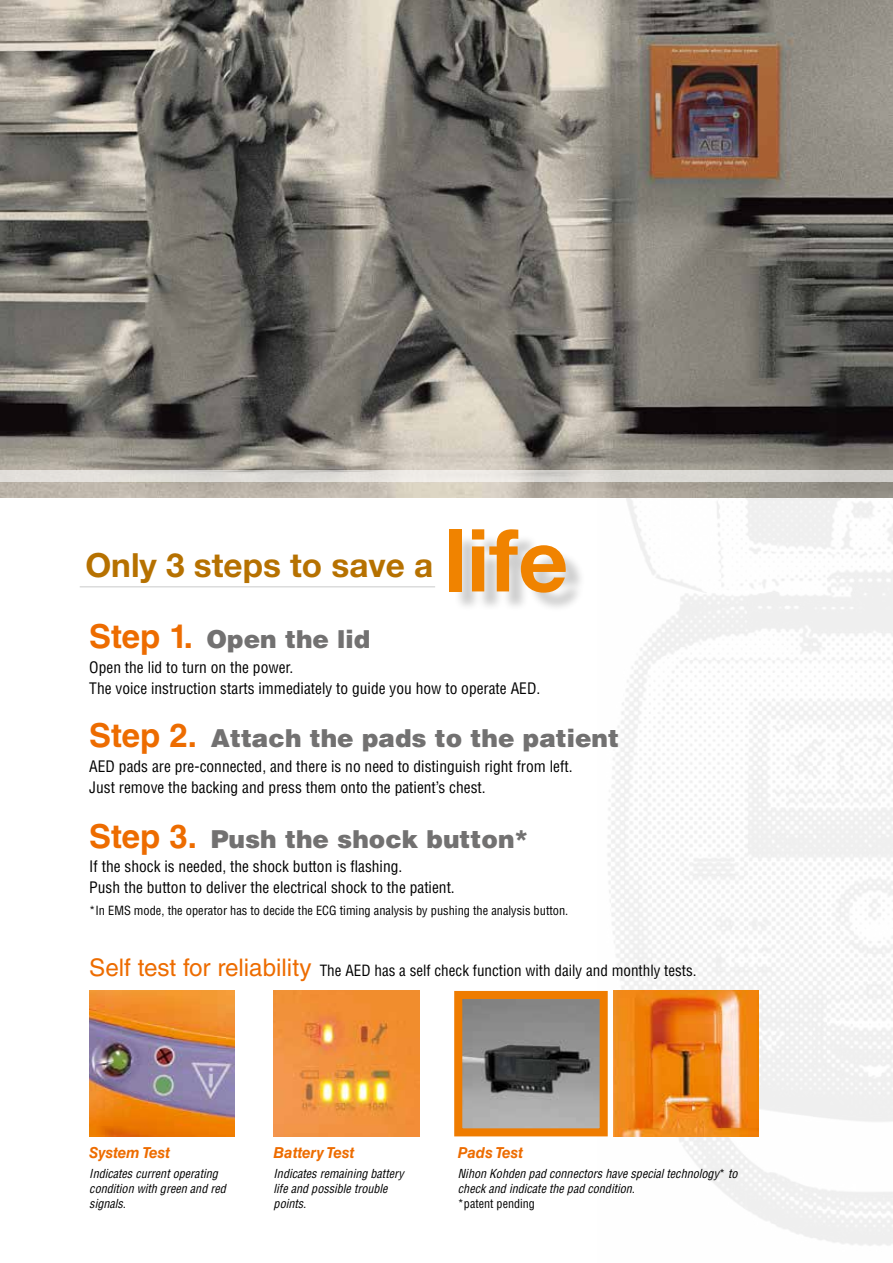
<style>
.page{position:relative;width:893px;height:1263px;background:#fff}
.page>*{position:absolute;margin:0;border:0;box-sizing:border-box;transform-origin:0 0}
.t1{font:700 87px "Helvetica Neue LT Std";color:#f08300}
.t2{font:700 33.3px "Helvetica Neue LT Std";color:#b67100}
.t3{font:900 24.75px "Helvetica LT Std";color:#727171}
.t4{font:condensed 15.45px/20.5px "Helvetica LT Std";color:#000}
.t5{font:condensed 15.15px "Helvetica LT Std";color:#000}
.t6{font:italic 700 15.15px "Helvetica LT Std";color:#ed6c00}
.t7{font:condensed 12.3px "Helvetica LT Std";color:#000}
.t8{font:italic condensed 12.15px/15.1px "Helvetica LT Std";color:#000}
.t9{font:condensed 12.15px "Helvetica LT Std";color:#000}
.s1{font-weight:700;font-size:33px;color:#ed6c00}
.s2{font-stretch:normal;font-size:24.3px;color:#ed6c00}
.s3{font-style:normal}
</style>
<div class="page">
<img style="left:597px;top:497px;width:296px;height:749px">
<img style="left:0;top:0;width:893px;height:497px">
<img style="left:274px;top:991px;width:145px;height:145px">
<img style="left:89px;top:991px;width:146px;height:145px">
<img style="left:463px;top:1000px;width:136px;height:127px">
<div style="left:454px;top:991px;width:154px;height:145px;border:8px solid #ef7c00"></div>
<img style="left:613px;top:991px;width:146px;height:145px">
<svg style="left:0;top:470px;width:893px;height:11px;background:#dddad6"></svg>
<hr style="left:80px;top:587px;width:355px;height:1px;background:#c9caca">
<div style="left:454px;top:534px;width:133px;height:79px;background:#000;opacity:.2"></div>
<h2 class="t2" style="left:85px;top:544px;width:349px">Only 3 steps to save a</h2>
<h1 class="t1" style="left:444px;top:507px;width:125px">life</h1>
<h3 class="t3" style="left:89px;top:623px;width:282px"><span class="s1">Step 1.</span> Open the lid</h3>
<p class="t4" style="left:89px;top:657px;width:452px">Open the lid to turn on the power.<br>The voice instruction starts immediately to guide you how to operate AED.</p>
<h3 class="t3" style="left:89px;top:722px;width:531px"><span class="s1">Step 2.</span> Attach the pads to the patient</h3>
<p class="t4" style="left:89px;top:756px;width:485px">AED pads are pre-connected, and there is no need to distinguish right from left.<br>Just remove the backing and press them onto the patient’s chest.</p>
<h3 class="t3" style="left:89px;top:822px;width:441px"><span class="s1">Step 3.</span> Push the shock button*</h3>
<p class="t4" style="left:89px;top:856px;width:367px">If the shock is needed, the shock button is flashing.<br>Push the button to deliver the electrical shock to the patient.</p>
<p class="t7" style="left:89px;top:903px;width:481px">*In EMS mode, the operator has to decide the ECG timing analysis by pushing the analysis button.</p>
<p class="t5" style="left:89px;top:960px;width:609px"><span class="s2">Self test for reliability</span> The AED has a self check function with daily and monthly tests.</p>
<p class="t6" style="left:89px;top:1143px;width:82px">System Test</p>
<p class="t8" style="left:89px;top:1166px;width:138px">Indicates current operating condition with green and red signals.</p>
<p class="t6" style="left:274px;top:1143px;width:82px">Battery Test</p>
<p class="t8" style="left:274px;top:1166px;width:132px">Indicates remaining battery life and possible trouble points.</p>
<p class="t6" style="left:458px;top:1143px;width:67px">Pads Test</p>
<p class="t8" style="left:458px;top:1166px;width:281px">Nihon Kohden pad connectors have special technology<span class="s3">*</span> to check and indicate the pad condition.</p>
<p class="t9" style="left:458px;top:1196px;width:79px">*patent pending</p>
</div>
